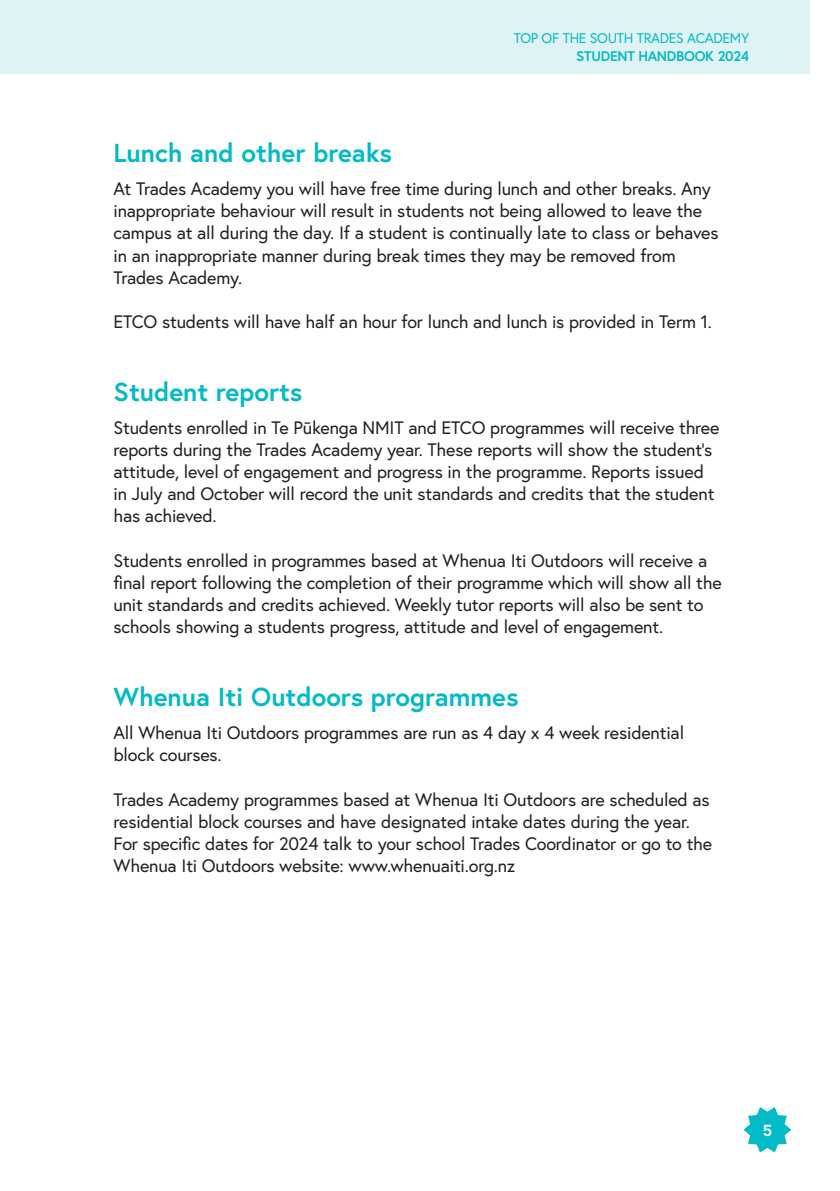
<style>
.page{position:relative;width:840px;height:1191px;background:#fff}
.page>*{position:absolute;margin:0;border:0;box-sizing:border-box;transform-origin:0 0}
.t1{font:700 26px "Europa";color:#03bac6}
.t2{font:18px/22px "Europa";letter-spacing:-.01em;color:#231f20}
.t3{font:700 16px "Europa";color:#fff}
.t4{font:14px "Europa";letter-spacing:-.02em;color:#03bac6}
.t5{font:700 14px "Europa";letter-spacing:-.02em;color:#03bac6}
</style>
<div class="page">
<div style="left:0;top:0;width:808px;height:74px;background:#dff2f4"></div>
<svg style="left:743px;top:1107px;width:47px;height:45px"></svg>
<p class="t4" style="left:513px;top:30px;width:237px">TOP OF THE SOUTH TRADES ACADEMY</p>
<p class="t5" style="left:576px;top:48px;width:174px">STUDENT HANDBOOK 2024</p>
<h1 class="t1" style="left:113px;top:142px;width:280px">Lunch and other breaks</h1>
<p class="t2" style="left:113px;top:180px;width:606px">At Trades Academy you will have free time during lunch and other breaks. Any inappropriate behaviour will result in students not being allowed to leave the campus at all during the day. If a student is continually late to class or behaves in an inappropriate manner during break times they may be removed from Trades Academy.</p>
<p class="t2" style="left:113px;top:312px;width:599px">ETCO students will have half an hour for lunch and lunch is provided in Term 1.</p>
<h1 class="t1" style="left:113px;top:381px;width:190px">Student reports</h1>
<p class="t2" style="left:113px;top:418px;width:607px">Students enrolled in Te Pūkenga NMIT and ETCO programmes will receive three reports during the Trades Academy year. These reports will show the student’s attitude, level of engagement and progress in the programme. Reports issued in July and October will record the unit standards and credits that the student has achieved.</p>
<p class="t2" style="left:113px;top:551px;width:609px">Students enrolled in programmes based at Whenua Iti Outdoors will receive a final report following the completion of their programme which will show all the unit standards and credits achieved. Weekly tutor reports will also be sent to schools showing a students progress, attitude and level of engagement.</p>
<h1 class="t1" style="left:113px;top:686px;width:406px">Whenua Iti Outdoors programmes</h1>
<p class="t2" style="left:113px;top:723px;width:572px">All Whenua Iti Outdoors programmes are run as 4 day x 4 week residential block courses.</p>
<p class="t2" style="left:113px;top:790px;width:600px">Trades Academy programmes based at Whenua Iti Outdoors are scheduled as residential block courses and have designated intake dates during the year.<br>For specific dates for 2024 talk to your school Trades Coordinator or go to the Whenua Iti Outdoors website: www.whenuaiti.org.nz</p>
<p class="t3" style="left:762px;top:1123px;width:11px">5</p>
</div>
